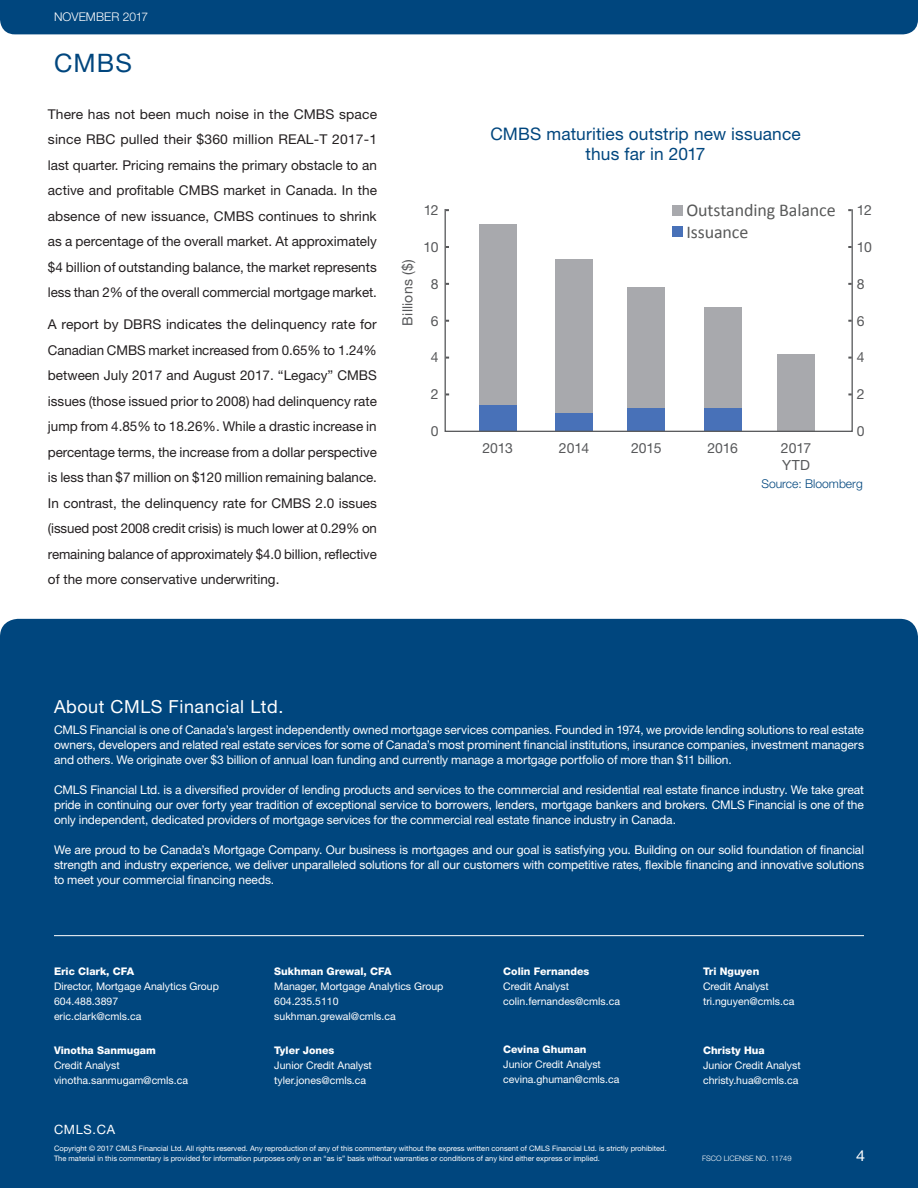
<style>
.page{position:relative;width:918px;height:1188px;background:#fff}
.page>*{position:absolute;margin:0;border:0;box-sizing:border-box;transform-origin:0 0}
.t1{font:25.5px "Helvetica Neue LT Std";color:#00467e}
.t2{font:18px "Calibri";letter-spacing:-.005em;color:#595a5a}
.t3{font:18px "Helvetica Neue LT Std";letter-spacing:.03em;color:#fff}
.t4{font:17.25px/20.7px "Helvetica Neue LT Std";letter-spacing:.01em;color:#00467e;text-align:center}
.t5{font:15px "Helvetica Neue LT Std";color:#fff;scale:1.08 1}
.t6{font:13.95px/16.8px "Helvetica Neue LT Std";color:#57585a}
.t7{font:13.5px/25.5px "Helvetica Neue LT Std";letter-spacing:-.005em;color:#231f20;text-align:justify}
.t8{font:12.9px "Helvetica Neue LT Std";letter-spacing:.05em;color:#fff}
.t9{font:300 12.15px "Helvetica Neue LT Std";color:#00467e}
.t10{font:12px/15px "Helvetica Neue LT Std";letter-spacing:-.005em;color:#fff;text-align:justify}
.t11{font:300 12px "Helvetica Neue LT Std";letter-spacing:.005em;color:#fff}
.t12{font:10.5px/15px "Helvetica Neue LT Std";color:#fff}
.t13{font:800 10.5px "Helvetica Neue LT Std";color:#fff}
.t14{font:7.5px/10.5px "Helvetica Neue LT Std";color:#fff}
.t15{font:300 7.5px "Helvetica Neue LT Std";color:#fff}
</style>
<div class="page">
<div style="left:0;top:0;width:918px;height:34px;background:#00467e"></div>
<div style="left:0;top:619px;width:918px;height:569px;background:#00467e"></div>
<hr style="left:54px;top:935px;width:810px;height:1px;background:#fff">
<div style="left:778px;top:354px;width:37px;height:77px;background:#a8a9ad"></div>
<div style="left:704px;top:408px;width:37px;height:23px;background:#4871b8"></div>
<div style="left:704px;top:307px;width:37px;height:101px;background:#a8a9ad"></div>
<div style="left:628px;top:406px;width:37px;height:24px;background:#4871b8"></div>
<div style="left:628px;top:287px;width:37px;height:121px;background:#a8a9ad"></div>
<div style="left:556px;top:413px;width:37px;height:17px;background:#4871b8"></div>
<div style="left:556px;top:260px;width:37px;height:153px;background:#a8a9ad"></div>
<div style="left:479px;top:224px;width:37px;height:181px;background:#a8a9ad"></div>
<div style="left:479px;top:405px;width:37px;height:25px;background:#4871b8"></div>
<div style="left:445px;top:208px;width:408px;height:224px;border:1px solid #57585a"></div>
<div style="left:672px;top:227px;width:10px;height:10px;background:#4871b8"></div>
<div style="left:672px;top:205px;width:10px;height:10px;background:#a8a9ad"></div>
<div style="left:0;top:891px;width:918px;height:42px;background:#00467e"></div>
<p class="t11" style="left:54px;top:10px;width:96px">NOVEMBER 2017</p>
<h1 class="t1" style="left:54px;top:48px;width:79px">CMBS</h1>
<p class="t7" style="left:48px;top:101px;width:331px">There has not been much noise in the CMBS space since RBC pulled their $360 million REAL-T 2017-1 last quarter. Pricing remains the primary obstacle to an active and profitable CMBS market in Canada. In the absence of new issuance, CMBS continues to shrink as a percentage of the overall market. At approximately $4 billion of outstanding balance, the market represents less than 2% of the overall commercial mortgage market.</p>
<p class="t7" style="left:48px;top:312px;width:331px">A report by DBRS indicates the delinquency rate for Canadian CMBS market increased from 0.65% to 1.24% between July 2017 and August 2017. “Legacy” CMBS issues (those issued prior to 2008) had delinquency rate jump from 4.85% to 18.26%. While a drastic increase in percentage terms, the increase from a dollar perspective is less than $7 million on $120 million remaining balance.<br>In contrast, the delinquency rate for CMBS 2.0 issues (issued post 2008 credit crisis) is much lower at 0.29% on remaining balance of approximately $4.0 billion, reflective of the more conservative underwriting.</p>
<p class="t6" style="left:424px;top:202px;width:17px">12</p>
<p class="t6" style="left:399px;top:326px;width:67px;rotate:-90deg">Billions ($)</p>
<p class="t6" style="left:424px;top:239px;width:17px">10</p>
<p class="t6" style="left:431px;top:275px;width:9px">8</p>
<p class="t6" style="left:431px;top:312px;width:9px">6</p>
<p class="t6" style="left:431px;top:349px;width:9px">4</p>
<p class="t6" style="left:431px;top:386px;width:9px">2</p>
<p class="t6" style="left:431px;top:422px;width:9px">0</p>
<h3 class="t4" style="left:490px;top:123px;width:312px">CMBS maturities outstrip new issuance thus far in 2017</h3>
<h2 class="t2" style="left:686px;top:198px;width:151px">Outstanding Balance</h2>
<h2 class="t2" style="left:686px;top:220px;width:63px">Issuance</h2>
<p class="t6" style="left:482px;top:439px;width:32px">2013</p>
<p class="t6" style="left:559px;top:439px;width:32px">2014</p>
<p class="t6" style="left:631px;top:439px;width:32px">2015</p>
<p class="t6" style="left:707px;top:439px;width:32px">2016</p>
<p class="t6" style="left:781px;top:439px;width:32px">2017<br>YTD</p>
<p class="t6" style="left:857px;top:202px;width:17px">12</p>
<p class="t6" style="left:857px;top:239px;width:17px">10</p>
<p class="t6" style="left:857px;top:275px;width:9px">8</p>
<p class="t6" style="left:857px;top:312px;width:9px">6</p>
<p class="t6" style="left:857px;top:349px;width:9px">4</p>
<p class="t6" style="left:857px;top:386px;width:9px">2</p>
<p class="t6" style="left:857px;top:422px;width:9px">0</p>
<p class="t9" style="left:761px;top:476px;width:103px">Source: Bloomberg</p>
<h2 class="t3" style="left:54px;top:696px;width:231px">About CMLS Financial Ltd.</h2>
<p class="t10" style="left:54px;top:723px;width:812px">CMLS Financial is one of Canada’s largest independently owned mortgage services companies. Founded in 1974, we provide lending solutions to real estate owners, developers and related real estate services for some of Canada’s most prominent financial institutions, insurance companies, investment managers and others. We originate over $3 billion of annual loan funding and currently manage a mortgage portfolio of more than $11 billion.</p>
<p class="t10" style="left:54px;top:783px;width:811px">CMLS Financial Ltd. is a diversified provider of lending products and services to the commercial and residential real estate finance industry. We take great pride in continuing our over forty year tradition of exceptional service to borrowers, lenders, mortgage bankers and brokers. CMLS Financial is one of the only independent, dedicated providers of mortgage services for the commercial real estate finance industry in Canada.</p>
<p class="t10" style="left:54px;top:843px;width:812px">We are proud to be Canada’s Mortgage Company. Our business is mortgages and our goal is satisfying you. Building on our solid foundation of financial strength and industry experience, we deliver unparalleled solutions for all our customers with competitive rates, flexible financing and innovative solutions to meet your commercial financing needs.</p>
<p class="t13" style="left:54px;top:965px;width:82px">Eric Clark, CFA</p>
<p class="t12" style="left:54px;top:979px;width:166px">Director, Mortgage Analytics Group<br>604.488.3897<br>eric.clark@cmls.ca</p>
<p class="t13" style="left:54px;top:1044px;width:103px">Vinotha Sanmugam</p>
<p class="t12" style="left:54px;top:1057px;width:136px">Credit Analyst vinotha.sanmugam@cmls.ca</p>
<p class="t13" style="left:274px;top:965px;width:119px">Sukhman Grewal, CFA</p>
<p class="t12" style="left:274px;top:979px;width:171px">Manager, Mortgage Analytics Group<br>604.235.5110 sukhman.grewal@cmls.ca</p>
<p class="t13" style="left:274px;top:1044px;width:62px">Tyler Jones</p>
<p class="t12" style="left:274px;top:1057px;width:99px">Junior Credit Analyst tyler.jones@cmls.ca</p>
<p class="t13" style="left:503px;top:965px;width:88px">Colin Fernandes</p>
<p class="t12" style="left:503px;top:979px;width:118px">Credit Analyst colin.fernandes@cmls.ca</p>
<p class="t13" style="left:503px;top:1043px;width:85px">Cevina Ghuman</p>
<p class="t12" style="left:503px;top:1057px;width:118px">Junior Credit Analyst cevina.ghuman@cmls.ca</p>
<p class="t13" style="left:703px;top:965px;width:58px">Tri Nguyen</p>
<p class="t12" style="left:703px;top:979px;width:93px">Credit Analyst tri.nguyen@cmls.ca</p>
<p class="t13" style="left:703px;top:1044px;width:63px">Christy Hua</p>
<p class="t12" style="left:703px;top:1057px;width:99px">Junior Credit Analyst christy.hua@cmls.ca</p>
<p class="t8" style="left:54px;top:1121px;width:63px">CMLS.CA</p>
<p class="t14" style="left:54px;top:1143px;width:614px">Copyright © 2017 CMLS Financial Ltd. All rights reserved. Any reproduction of any of this commentary without the express written consent of CMLS Financial Ltd. is strictly prohibited.<br>The material in this commentary is provided for information purposes only on an “as is” basis without warranties or conditions of any kind either express or implied.</p>
<p class="t15" style="left:702px;top:1154px;width:91px">FSCO LICENSE NO. 11749</p>
<p class="t5" style="left:856px;top:1146px;width:10px">4</p>
</div>
